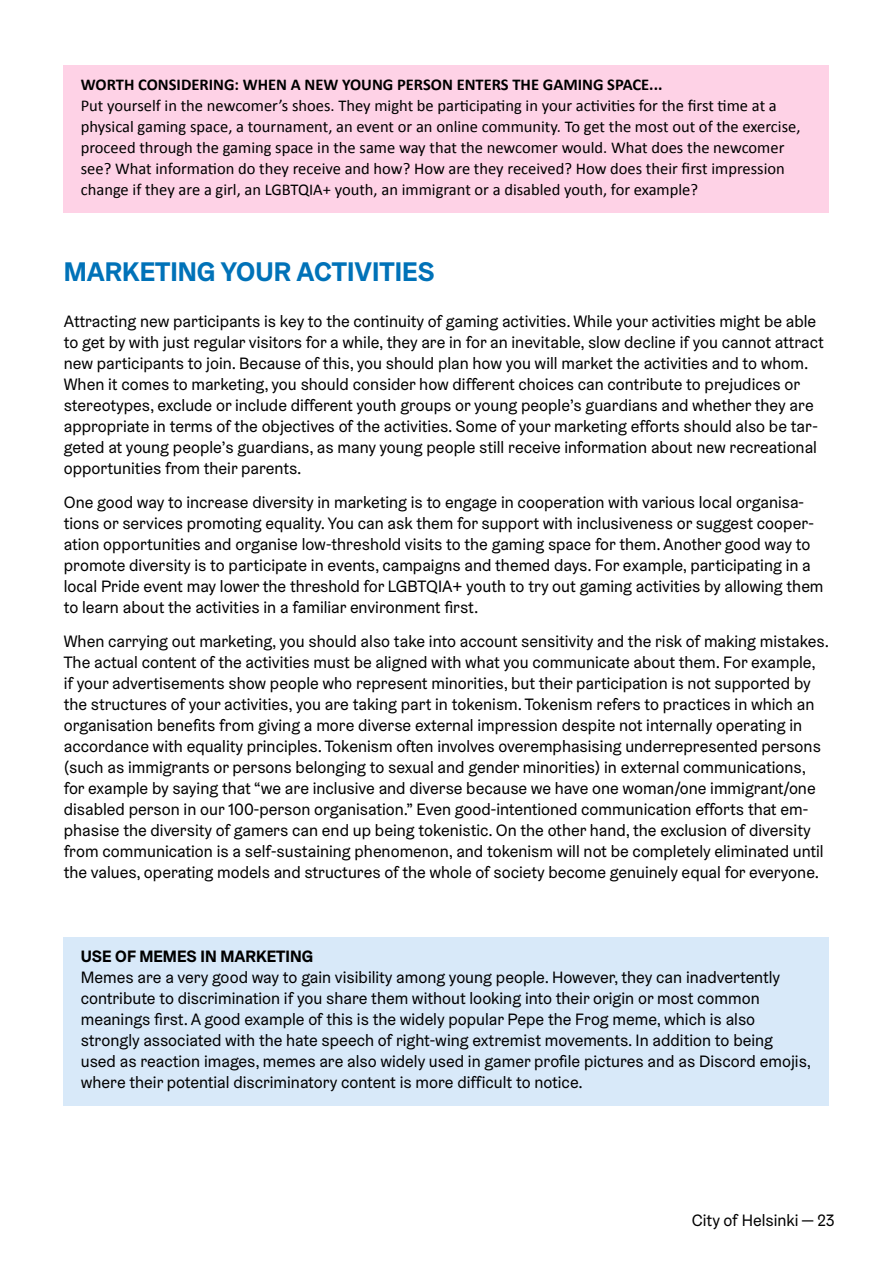
<style>
.page{position:relative;width:893px;height:1263px;background:#fff}
.page>*{position:absolute;margin:0;border:0;box-sizing:border-box;transform-origin:0 0}
.Alaotsikko{font:700 27px "Helsinki Grotesk";color:#0072b8}
.Leipis_Helsinki_Grts{font:16.5px/21px "Helsinki Grotesk";color:#000}
.Boksi{font:16.5px/21px "Helsinki Grotesk";color:#000}
.Boksi-2{font:16.5px/21px "Calibri";color:#000}
.s1{font-weight:700}
</style>
<div class="page">
<div style="left:64px;top:65px;width:765px;height:147px;background:#fed2e6"></div>
<div style="left:64px;top:937px;width:765px;height:168px;background:#d8e9f9"></div>
<p class="Boksi-2" style="left:81px;top:74px;width:721px"><span class="s1">WORTH CONSIDERING: WHEN A NEW YOUNG PERSON ENTERS THE GAMING SPACE...<br></span>Put yourself in the newcomer’s shoes. They might be participating in your activities for the first time at a physical gaming space, a tournament, an event or an online community. To get the most out of the exercise, proceed through the gaming space in the same way that the newcomer would. What does the newcomer see? What information do they receive and how? How are they received? How does their first impression change if they are a girl, an LGBTQIA+ youth, an immigrant or a disabled youth, for example?</p>
<p class="Alaotsikko" style="left:64px;top:254px;width:372px">MARKETING YOUR ACTIVITIES</p>
<p class="Leipis_Helsinki_Grts" style="left:64px;top:310px;width:761px">Attracting new participants is key to the continuity of gaming activities. While your activities might be able to get by with just regular visitors for a while, they are in for an inevitable, slow decline if you cannot attract new participants to join. Because of this, you should plan how you will market the activities and to whom.<br>When it comes to marketing, you should consider how different choices can contribute to prejudices or stereotypes, exclude or include different youth groups or young people’s guardians and whether they are appropriate in terms of the objectives of the activities. Some of your marketing efforts should also be tar&shy;geted at young people’s guardians, as many young people still receive information about new recreational opportunities from their parents.</p>
<p class="Leipis_Helsinki_Grts" style="left:64px;top:491px;width:761px">One good way to increase diversity in marketing is to engage in cooperation with various local organisa&shy;tions or services promoting equality. You can ask them for support with inclusiveness or suggest cooper&shy;ation opportunities and organise low-threshold visits to the gaming space for them. Another good way to promote diversity is to participate in events, campaigns and themed days. For example, participating in a local Pride event may lower the threshold for LGBTQIA+ youth to try out gaming activities by allowing them to learn about the activities in a familiar environment first.</p>
<p class="Leipis_Helsinki_Grts" style="left:64px;top:630px;width:767px">When carrying out marketing, you should also take into account sensitivity and the risk of making mistakes.<br>The actual content of the activities must be aligned with what you communicate about them. For example, if your advertisements show people who represent minorities, but their participation is not supported by the structures of your activities, you are taking part in tokenism. Tokenism refers to practices in which an organisation benefits from giving a more diverse external impression despite not internally operating in accordance with equality principles. Tokenism often involves overemphasising underrepresented persons (such as immigrants or persons belonging to sexual and gender minorities) in external communications, for example by saying that “we are inclusive and diverse because we have one woman/one immigrant/one disabled person in our 100-person organisation.” Even good-intentioned communication efforts that em&shy;phasise the diversity of gamers can end up being tokenistic. On the other hand, the exclusion of diversity from communication is a self-sustaining phenomenon, and tokenism will not be completely eliminated until the values, operating models and structures of the whole of society become genuinely equal for everyone.</p>
<p class="Boksi" style="left:81px;top:946px;width:732px"><span class="s1">USE OF MEMES IN MARKETING<br></span>Memes are a very good way to gain visibility among young people. However, they can inadvertently contribute to discrimination if you share them without looking into their origin or most common meanings first. A good example of this is the widely popular Pepe the Frog meme, which is also strongly associated with the hate speech of right-wing extremist movements. In addition to being used as reaction images, memes are also widely used in gamer profile pictures and as Discord emojis, where their potential discriminatory content is more difficult to notice.</p>
<p class="Leipis_Helsinki_Grts" style="left:692px;top:1209px;width:144px">City of Helsinki — 23</p>
</div>
